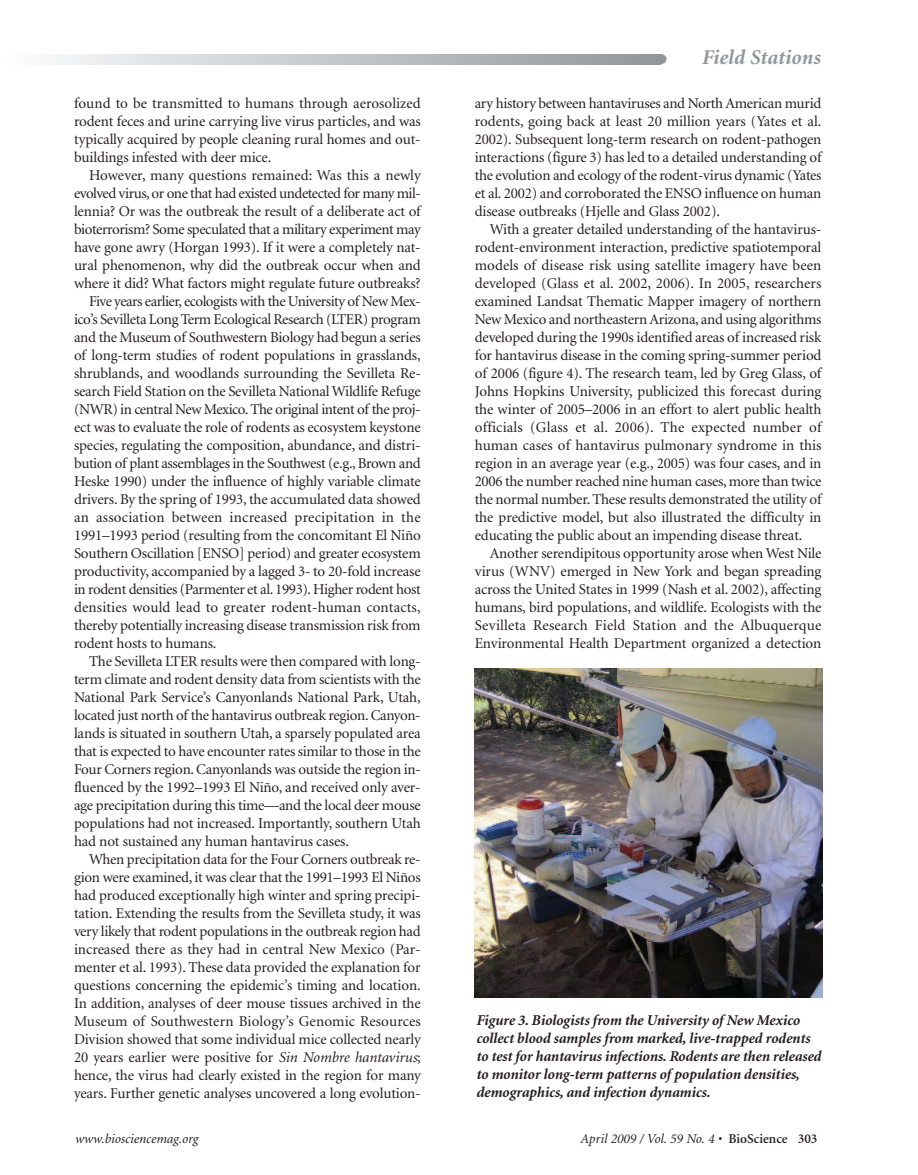
<style>
.page{position:relative;width:918px;height:1175px;background:#fff}
.page>*{position:absolute;margin:0;border:0;box-sizing:border-box;transform-origin:0 0}
.t1{font:italic 700 21px "Minion";color:#939598}
.t2{font:15px/18px "Minion";letter-spacing:-.01em;color:#231f20;text-align:justify}
.t3{font:italic 700 15px/18px "Minion";letter-spacing:-.01em;color:#231f20}
.t4{font:15px "Minion";letter-spacing:-.035em;color:#231f20}
.t5{font:15px "Minion";letter-spacing:-.03em;color:#231f20}
.t6{font:15px "Minion";letter-spacing:.01em;color:#231f20}
.t7{font:15px "Minion";letter-spacing:.015em;color:#231f20}
.t8{font:italic 13.5px "Minion";color:#231f20}
.s1{font-style:italic}
.s2{font-weight:600;font-style:normal}
</style>
<div class="page">
<div style="left:655px;top:54px;width:12px;height:10px;background:#939598;border-radius:50%"></div>
<svg style="left:57px;top:54px;width:604px;height:11px"></svg>
<img style="left:475px;top:669px;width:348px;height:328px">
<p class="t2" style="left:74px;top:95px;width:348px">found to be transmitted to humans through aerosolized rodent feces and urine carrying live virus particles, and was typically acquired by people cleaning rural homes and out&shy;buildings infested with deer mice.</p>
<p class="t2" style="left:89px;top:167px;width:333px">However, many questions remained: Was this a newly</p>
<p class="t4" style="left:74px;top:187px;width:348px">evolved virus, or one that had existed undetected for many mil-</p>
<p class="t2" style="left:74px;top:203px;width:348px">lennia? Or was the outbreak the result of a deliberate act of</p>
<p class="t5" style="left:74px;top:223px;width:348px">bioterrorism? Some speculated that a military experiment may</p>
<p class="t2" style="left:74px;top:239px;width:348px">have gone awry (Horgan 1993). If it were a completely nat-</p>
<p class="t2" style="left:74px;top:257px;width:348px">ural phenomenon, why did the outbreak occur when and</p>
<p class="t2" style="left:74px;top:275px;width:348px">where it did? What factors might regulate future outbreaks?</p>
<p class="t4" style="left:89px;top:295px;width:333px">Five years earlier, ecologists with the University of New Mex-</p>
<p class="t2" style="left:74px;top:311px;width:348px">ico’s Sevilleta Long Term Ecological Research (LTER) program</p>
<p class="t2" style="left:74px;top:329px;width:348px">and the Museum of Southwestern Biology had begun a series</p>
<p class="t2" style="left:74px;top:347px;width:348px">of long-term studies of rodent populations in grasslands,</p>
<p class="t2" style="left:74px;top:365px;width:348px">shrublands, and woodlands surrounding the Sevilleta Re-</p>
<p class="t2" style="left:74px;top:383px;width:348px">search Field Station on the Sevilleta National Wildlife Refuge</p>
<p class="t5" style="left:74px;top:403px;width:348px">(NWR) in central New Mexico. The original intent of the proj -</p>
<p class="t2" style="left:74px;top:419px;width:348px">ect was to evaluate the role of rodents as ecosystem keystone</p>
<p class="t2" style="left:74px;top:437px;width:348px">species, regulating the composition, abundance, and distri-</p>
<p class="t2" style="left:74px;top:455px;width:348px">bution of plant assemblages in the Southwest (e.g., Brown and</p>
<p class="t2" style="left:74px;top:473px;width:348px">Heske 1990) under the influence of highly variable climate</p>
<p class="t2" style="left:74px;top:491px;width:348px">drivers. By the spring of 1993, the accumulated data showed</p>
<p class="t7" style="left:74px;top:511px;width:348px">an association between increased precipitation in the</p>
<p class="t2" style="left:74px;top:527px;width:348px">1991–1993 period (resulting from the concomitant El Niño</p>
<p class="t2" style="left:74px;top:545px;width:348px">Southern Oscillation [ENSO] period) and greater eco system</p>
<p class="t2" style="left:74px;top:563px;width:348px">productivity, accompanied by a lagged 3- to 20-fold increase</p>
<p class="t2" style="left:74px;top:581px;width:348px">in rodent densities (Parmenter et al. 1993). Higher rodent host</p>
<p class="t6" style="left:74px;top:601px;width:348px">densities would lead to greater rodent-human contacts,</p>
<p class="t2" style="left:74px;top:617px;width:348px">thereby potentially increasing disease transmission risk from</p>
<p class="t2" style="left:74px;top:635px;width:144px">rodent hosts to humans.</p>
<p class="t2" style="left:89px;top:653px;width:333px">The Sevilleta LTER results were then compared with long-</p>
<p class="t2" style="left:74px;top:671px;width:348px">term climate and rodent density data from scientists with the</p>
<p class="t2" style="left:74px;top:689px;width:348px">National Park Service’s Canyonlands National Park, Utah,</p>
<p class="t2" style="left:74px;top:707px;width:348px">located just north of the hantavirus outbreak region. Canyon-</p>
<p class="t2" style="left:74px;top:725px;width:348px">lands is situated in southern Utah, a sparsely populated area</p>
<p class="t2" style="left:74px;top:743px;width:348px">that is expected to have encounter rates similar to those in the</p>
<p class="t2" style="left:74px;top:761px;width:348px">Four Corners region. Canyonlands was outside the region in-</p>
<p class="t2" style="left:74px;top:779px;width:348px">fluenced by the 1992–1993 El Niño, and received only aver-</p>
<p class="t2" style="left:74px;top:797px;width:348px">age precipitation during this time—and the local deer mouse</p>
<p class="t2" style="left:74px;top:815px;width:348px">populations had not increased. Importantly, southern Utah</p>
<p class="t2" style="left:74px;top:833px;width:276px">had not sustained any human hantavirus cases.</p>
<p class="t2" style="left:89px;top:851px;width:333px">When precipitation data for the Four Corners outbreak re-</p>
<p class="t2" style="left:74px;top:869px;width:348px">gion were examined, it was clear that the 1991–1993 El Niños</p>
<p class="t2" style="left:74px;top:887px;width:348px">had produced exceptionally high winter and spring precipi-</p>
<p class="t2" style="left:74px;top:905px;width:348px">tation. Extending the results from the Sevilleta study, it was</p>
<p class="t2" style="left:74px;top:923px;width:348px">very likely that rodent populations in the outbreak region had</p>
<p class="t2" style="left:74px;top:941px;width:348px">increased there as they had in central New Mexico (Par-</p>
<p class="t2" style="left:74px;top:959px;width:348px">menter et al. 1993). These data provided the explanation for</p>
<p class="t2" style="left:74px;top:977px;width:348px">questions concerning the epidemic’s timing and location.</p>
<p class="t2" style="left:74px;top:995px;width:348px">In addition, analyses of deer mouse tissues archived in the</p>
<p class="t6" style="left:74px;top:1015px;width:348px">Museum of Southwestern Biology’s Genomic Resources</p>
<p class="t2" style="left:74px;top:1031px;width:348px">Division showed that some individual mice collected nearly</p>
<p class="t2" style="left:74px;top:1049px;width:348px">20 years earlier were positive for <span class="s1">Sin Nombre hantavirus</span>;</p>
<p class="t2" style="left:74px;top:1067px;width:348px">hence, the virus had clearly existed in the region for many</p>
<p class="t2" style="left:74px;top:1085px;width:348px">years. Further genetic analyses uncovered a long evolution-</p>
<h1 class="t1" style="left:701px;top:49px;width:120px">Field Stations</h1>
<p class="t2" style="left:475px;top:95px;width:348px">ary history between hantaviruses and North American murid rodents, going back at least 20 million years (Yates et al.<br>2002). Subsequent long-term research on rodent-pathogen interactions (figure 3) has led to a detailed understanding of the evolution and ecology of the rodent-virus dynamic (Yates et al. 2002) and corroborated the ENSO influence on human disease outbreaks (Hjelle and Glass 2002).</p>
<p class="t2" style="left:475px;top:221px;width:348px;text-indent:15px">With a greater detailed understanding of the hantavirus&shy;rodent-environment interaction, predictive spatiotemporal models of disease risk using satellite imagery have been developed (Glass et al. 2002, 2006). In 2005, researchers examined Landsat Thematic Mapper imagery of northern New Mexico and northeastern Arizona, and using algorithms developed during the 1990s identified areas of increased risk for hantavirus disease in the coming spring-summer period of 2006 (figure 4). The research team, led by Greg Glass, of Johns Hopkins University, publicized this forecast during the winter of 2005–2006 in an effort to alert public health officials (Glass et al. 2006). The expected number of human cases of hantavirus pulmonary syndrome in this region in an average year (e.g., 2005) was four cases, and in 2006 the number reached nine human cases, more than twice the normal number. These results demonstrated the utility of the predictive model, but also illustrated the difficulty in educating the public about an impending disease threat.</p>
<p class="t2" style="left:475px;top:545px;width:348px;text-indent:15px">Another serendipitous opportunity arose when West Nile virus (WNV) emerged in New York and began spreading across the United States in 1999 (Nash et al. 2002), affecting humans, bird populations, and wildlife. Ecologists with the Sevilleta Research Field Station and the Albuquerque Environmental Health Department organized a detection</p>
<p class="t3" style="left:476px;top:1012px;width:347px">Figure 3. Biologists from the University of New Mexico collect blood samples from marked, live-trapped rodents to test for hantavirus infections. Rodents are then released to monitor long-term patterns of population densities, demographics, and infection dynamics.</p>
<p class="t8" style="left:75px;top:1132px;width:125px">www.biosciencemag.org</p>
<p class="t8" style="left:580px;top:1132px;width:239px">April 2009 / Vol. 59 No. 4 • <span class="s2">BioScience 303</span></p>
</div>
